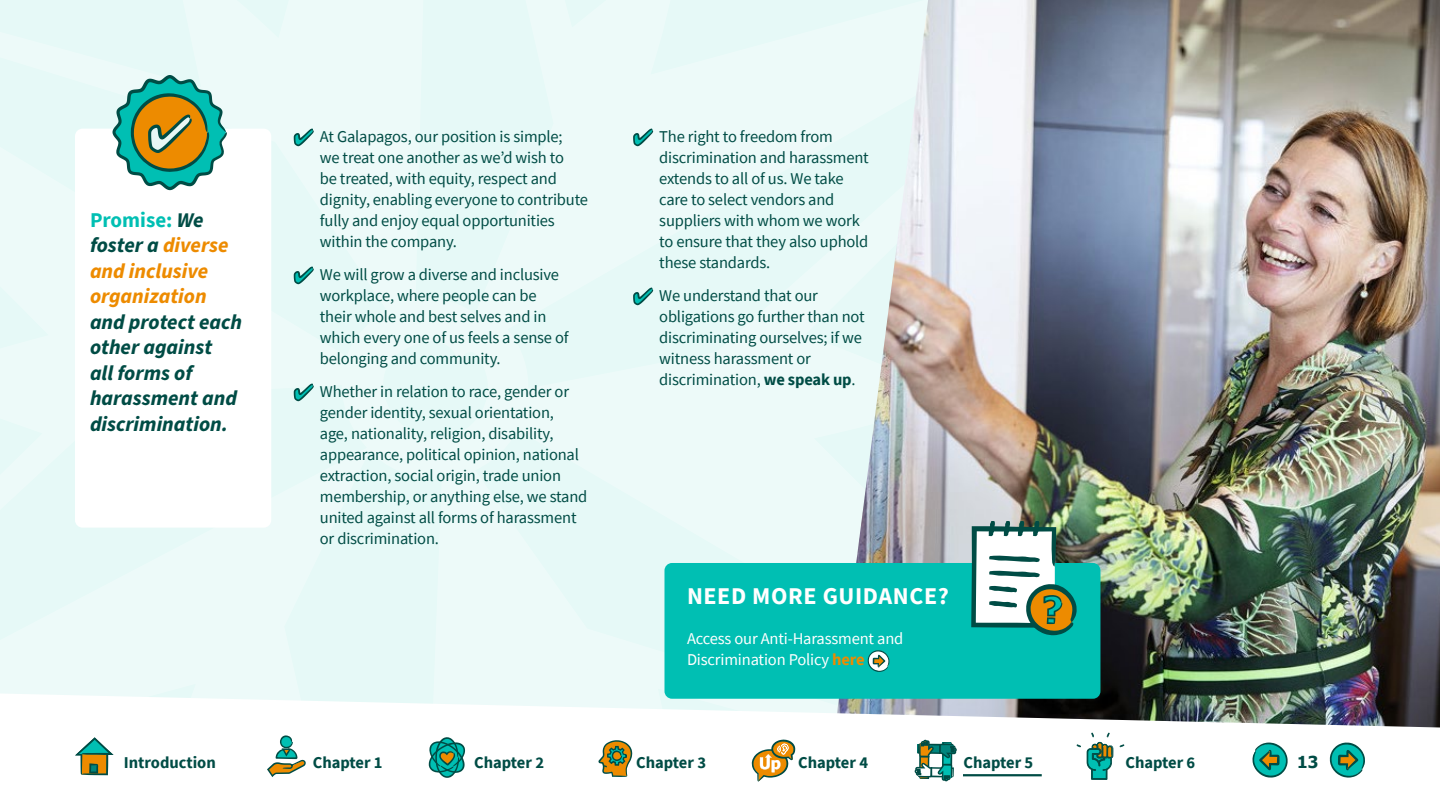
<style>
.page{position:relative;width:1440px;height:810px;background:#fff}
.page>*{position:absolute;margin:0;border:0;box-sizing:border-box;transform-origin:0 0}
.t1{font:700 24px "Source Sans Pro";letter-spacing:.025em;color:#fff}
.t2{font:italic 700 21px/25.5px "Source Sans Pro";color:#004c45}
.t3{font:italic 700 21px/25.5px "Source Sans Pro";color:#ed8b00}
.t4{font:16.5px/21px "Source Sans Pro";letter-spacing:-.01em;color:#004c45}
.t5{font:700 16.5px "Source Sans Pro";color:#004c45}
.t6{font:16.5px/21px "Source Sans Pro";letter-spacing:-.01em;color:#fff}
.t7{font:700 16.5px "Tahoma";color:#004c45}
.s1{font-style:normal;color:#00bfb3}
.s2{color:#004c45}
.s3{font-weight:700}
.s4{font-weight:700;color:#ed8b00}
</style>
<div class="page">
<div style="left:0;top:0;width:835px;height:693px;background:#edfaf9"></div>
<img style="left:835px;top:0;width:605px;height:693px">
<div style="left:665px;top:563px;width:435px;height:136px;background:#00bfb3;border-radius:8px"></div>
<svg style="left:867px;top:650px;width:23px;height:22px"></svg>
<svg style="left:971px;top:521px;width:108px;height:114px"></svg>
<div style="left:75px;top:129px;width:196px;height:399px;background:#fff;border-radius:8px"></div>
<svg style="left:112px;top:75px;width:115px;height:115px;background:#85b088"></svg>
<svg style="left:294px;top:129px;width:20px;height:17px"></svg>
<svg style="left:294px;top:267px;width:20px;height:17px"></svg>
<svg style="left:294px;top:384px;width:20px;height:17px"></svg>
<svg style="left:633px;top:129px;width:20px;height:17px"></svg>
<svg style="left:633px;top:288px;width:20px;height:17px"></svg>
<svg style="left:3px;top:693px;width:1437px;height:89px"></svg>
<svg style="left:267px;top:735px;width:39px;height:42px"></svg>
<svg style="left:1087px;top:733px;width:26px;height:47px"></svg>
<svg style="left:1120px;top:744px;width:4px;height:3px"></svg>
<svg style="left:1077px;top:744px;width:4px;height:3px"></svg>
<svg style="left:915px;top:740px;width:42px;height:41px"></svg>
<svg style="left:75px;top:737px;width:39px;height:38px"></svg>
<svg style="left:1328px;top:741px;width:39px;height:38px"></svg>
<svg style="left:1251px;top:742px;width:38px;height:37px"></svg>
<svg style="left:752px;top:740px;width:43px;height:42px"></svg>
<svg style="left:598px;top:738px;width:38px;height:39px"></svg>
<svg style="left:429px;top:737px;width:36px;height:41px"></svg>
<hr style="left:963px;top:774px;width:79px;height:2px;background:#004c45">
<p class="t3" style="left:90px;top:208px;width:140px"><span class="s1">Promise:</span> <span class="s2">We foster a</span> diverse and inclusive organization</p>
<p class="t2" style="left:90px;top:310px;width:154px">and protect each other against<br>all forms of harassment and discrimination.</p>
<p class="t4" style="left:320px;top:126px;width:270px">At Galapagos, our position is simple;<br>we treat one another as we’d wish to<br>be treated, with equity, respect and dignity, enabling everyone to contribute fully and enjoy equal opportunities within the company.</p>
<p class="t4" style="left:320px;top:264px;width:250px">We will grow a diverse and inclusive workplace, where people can be their whole and best selves and in which every one of us feels a sense of belonging and community.</p>
<p class="t4" style="left:320px;top:381px;width:269px">Whether in relation to race, gender or gender identity, sexual orientation,<br>age, nationality, religion, disability, appearance, political opinion, national extraction, social origin, trade union membership, or anything else, we stand united against all forms of harassment or discrimination.</p>
<p class="t4" style="left:659px;top:126px;width:211px">The right to freedom from discrimination and harassment extends to all of us. We take care to select vendors and suppliers with whom we work to ensure that they also uphold these standards.</p>
<p class="t4" style="left:659px;top:285px;width:207px">We understand that our obligations go further than not discriminating ourselves; if we witness harassment or discrimination, <span class="s3">we speak up</span>.</p>
<h1 class="t1" style="left:687px;top:580px;width:263px">NEED MORE GUIDANCE?</h1>
<p class="t6" style="left:687px;top:628px;width:218px">Access our Anti-Harassment and<br>Discrimination Policy <span class="s4">here</span></p>
<p class="t5" style="left:124px;top:751px;width:94px">Introduction</p>
<p class="t5" style="left:313px;top:751px;width:71px">Chapter 1</p>
<p class="t5" style="left:474px;top:751px;width:71px">Chapter 2</p>
<p class="t5" style="left:636px;top:751px;width:71px">Chapter 3</p>
<p class="t5" style="left:798px;top:751px;width:71px">Chapter 4</p>
<p class="t5" style="left:963px;top:751px;width:71px">Chapter 5</p>
<p class="t5" style="left:1125px;top:751px;width:71px">Chapter 6</p>
<p class="t7" style="left:1297px;top:751px;width:23px">13</p>
</div>
